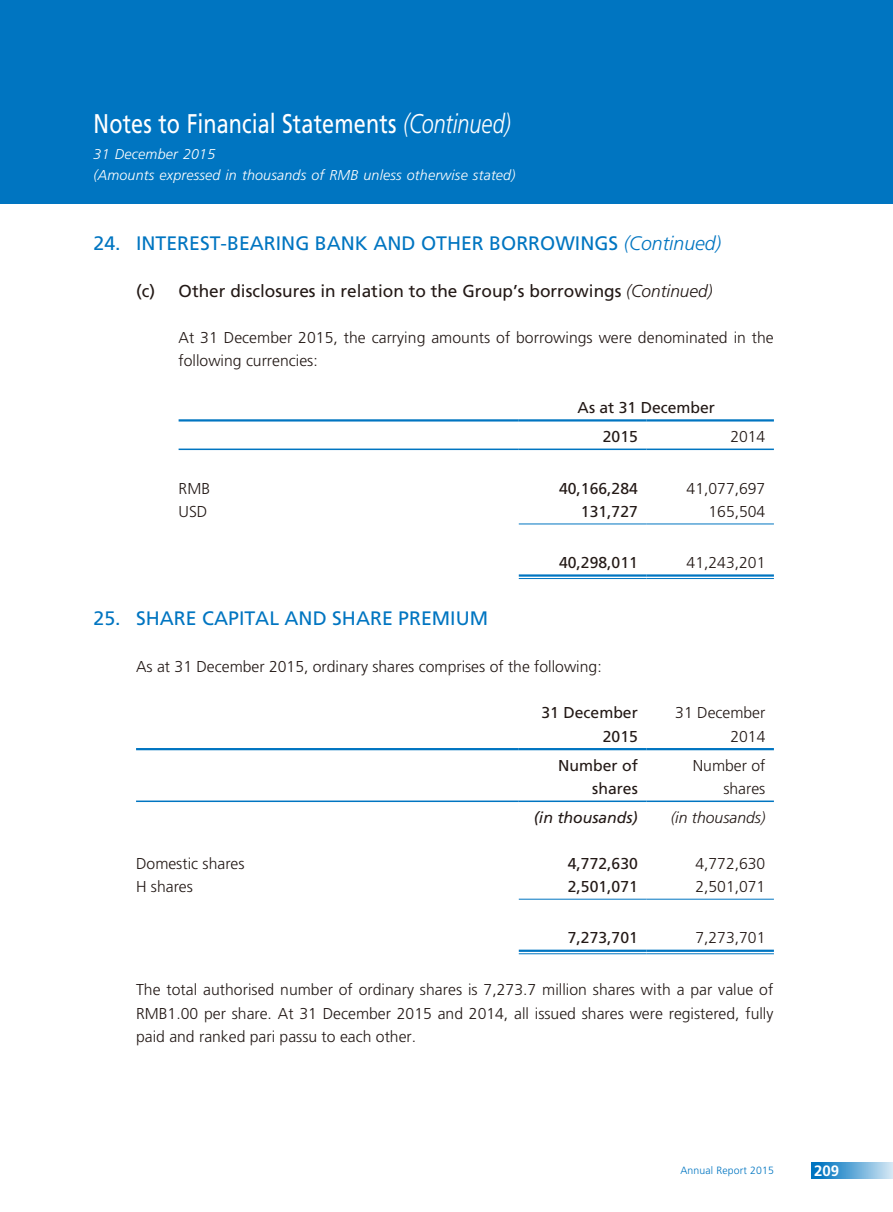
<style>
.page{position:relative;width:893px;height:1212px;background:#fff}
.page>*{position:absolute;margin:0;border:0;box-sizing:border-box;transform-origin:0 0}
.t1{font:27px "Frutiger LT Std";letter-spacing:.005em;color:#fff;scale:.8 1}
.t2{font:19.5px "Frutiger LT Std";color:#0075c1}
.t3{font:17.25px "Frutiger LT Std";color:#231916}
.t4{font:300 15.75px/23.2px "Frutiger LT Std";color:#231916;text-align:right}
.t5{font:15.75px/23.2px "Frutiger LT Std";color:#231916;text-align:right}
.t6{font:italic 15.75px "Frutiger LT Std";color:#231916}
.t7{font:italic 300 15.75px "Frutiger LT Std";color:#231916}
.t8{font:700 15px "Frutiger LT Std";color:#fff}
.t9{font:italic 300 14.25px/21px "Frutiger LT Std";letter-spacing:.015em;color:#fff}
.t10{font:300 10.5px "Frutiger LT Std";letter-spacing:.015em;color:#0075c1}
.s1{font-weight:300;font-style:italic}
</style>
<div class="page">
<div style="left:0;top:0;width:893px;height:204px;background:#0075c1"></div>
<div style="left:812px;top:1162px;width:81px;height:17px;background:linear-gradient(to right,#006bbc,#d2e6f4)"></div>
<hr style="left:179px;top:419px;width:340px;height:2px;background:#0075c1">
<hr style="left:519px;top:419px;width:127px;height:2px;background:#0075c1">
<hr style="left:646px;top:419px;width:128px;height:2px;background:#0075c1">
<hr style="left:179px;top:448px;width:340px;height:2px;background:#0075c1">
<hr style="left:519px;top:448px;width:127px;height:2px;background:#0075c1">
<hr style="left:646px;top:448px;width:128px;height:2px;background:#0075c1">
<hr style="left:519px;top:524px;width:127px;height:1px;background:#0075c1">
<hr style="left:646px;top:524px;width:128px;height:1px;background:#0075c1">
<hr style="left:519px;top:574px;width:127px;height:3px;background:#0075c1">
<hr style="left:519px;top:578px;width:127px;height:1px;background:#0075c1">
<hr style="left:646px;top:574px;width:128px;height:3px;background:#0075c1">
<hr style="left:646px;top:578px;width:128px;height:1px;background:#0075c1">
<hr style="left:136px;top:748px;width:383px;height:2px;background:#0075c1">
<hr style="left:519px;top:748px;width:127px;height:2px;background:#0075c1">
<hr style="left:646px;top:748px;width:128px;height:2px;background:#0075c1">
<hr style="left:136px;top:800px;width:383px;height:2px;background:#0075c1">
<hr style="left:519px;top:800px;width:127px;height:2px;background:#0075c1">
<hr style="left:646px;top:800px;width:128px;height:2px;background:#0075c1">
<hr style="left:519px;top:899px;width:127px;height:1px;background:#0075c1">
<hr style="left:646px;top:899px;width:128px;height:1px;background:#0075c1">
<hr style="left:519px;top:950px;width:127px;height:2px;background:#0075c1">
<hr style="left:519px;top:953px;width:127px;height:1px;background:#0075c1">
<hr style="left:646px;top:950px;width:128px;height:2px;background:#0075c1">
<hr style="left:646px;top:953px;width:128px;height:1px;background:#0075c1">
<h1 class="t1" style="left:94px;top:107px;width:523px">Notes to Financial Statements <span class="s1">(Continued)</span></h1>
<p class="t9" style="left:94px;top:144px;width:423px">31 December 2015<br>(Amounts expressed in thousands of RMB unless otherwise stated)</p>
<p class="t2" style="left:94px;top:232px;width:629px">24. INTEREST-BEARING BANK AND OTHER BORROWINGS <span class="s1">(Continued)</span></p>
<p class="t3" style="left:136px;top:280px;width:578px">(c) Other disclosures in relation to the Group’s borrowings <span class="s1">(Continued)</span></p>
<p class="t4" style="left:179px;top:326px;width:597px;text-align:left">At 31 December 2015, the carrying amounts of borrowings were denominated in the following currencies:</p>
<p class="t5" style="left:603px;top:393px;width:114px;line-height:29.2px;text-align:left;text-indent:-25px">As at 31 December<br>2015</p>
<p class="t4" style="left:730px;top:425px;width:37px">2014</p>
<p class="t4" style="left:179px;top:477px;width:33px">RMB</p>
<p class="t5" style="left:559px;top:477px;width:80px">40,166,284</p>
<p class="t4" style="left:687px;top:477px;width:80px">41,077,697</p>
<p class="t4" style="left:179px;top:500px;width:30px">USD</p>
<p class="t5" style="left:581px;top:500px;width:58px">131,727</p>
<p class="t4" style="left:708px;top:500px;width:58px">165,504</p>
<p class="t5" style="left:559px;top:551px;width:80px">40,298,011</p>
<p class="t4" style="left:687px;top:551px;width:80px">41,243,201</p>
<p class="t2" style="left:94px;top:607px;width:396px">25. SHARE CAPITAL AND SHARE PREMIUM</p>
<p class="t4" style="left:136px;top:655px;width:467px">As at 31 December 2015, ordinary shares comprises of the following:</p>
<p class="t5" style="left:542px;top:701px;width:98px">31 December<br>2015</p>
<p class="t4" style="left:675px;top:701px;width:92px">31 December<br>2014</p>
<p class="t5" style="left:558px;top:754px;width:81px">Number of shares</p>
<p class="t4" style="left:693px;top:754px;width:74px">Number of shares</p>
<p class="t6" style="left:534px;top:808px;width:106px">(in thousands)</p>
<p class="t7" style="left:671px;top:808px;width:96px">(in thousands)</p>
<p class="t4" style="left:136px;top:852px;width:110px">Domestic shares</p>
<p class="t5" style="left:568px;top:852px;width:72px">4,772,630</p>
<p class="t4" style="left:695px;top:852px;width:72px">4,772,630</p>
<p class="t4" style="left:136px;top:875px;width:58px">H shares</p>
<p class="t5" style="left:568px;top:875px;width:72px">2,501,071</p>
<p class="t4" style="left:695px;top:875px;width:72px">2,501,071</p>
<p class="t5" style="left:568px;top:926px;width:72px">7,273,701</p>
<p class="t4" style="left:695px;top:926px;width:72px">7,273,701</p>
<p class="t4" style="left:136px;top:978px;width:639px;text-align:justify">The total authorised number of ordinary shares is 7,273.7 million shares with a par value of RMB1.00 per share. At 31 December 2015 and 2014, all issued shares were registered, fully paid and ranked pari passu to each other.</p>
<p class="t10" style="left:680px;top:1164px;width:95px">Annual Report 2015</p>
<p class="t8" style="left:814px;top:1162px;width:27px">209</p>
</div>
